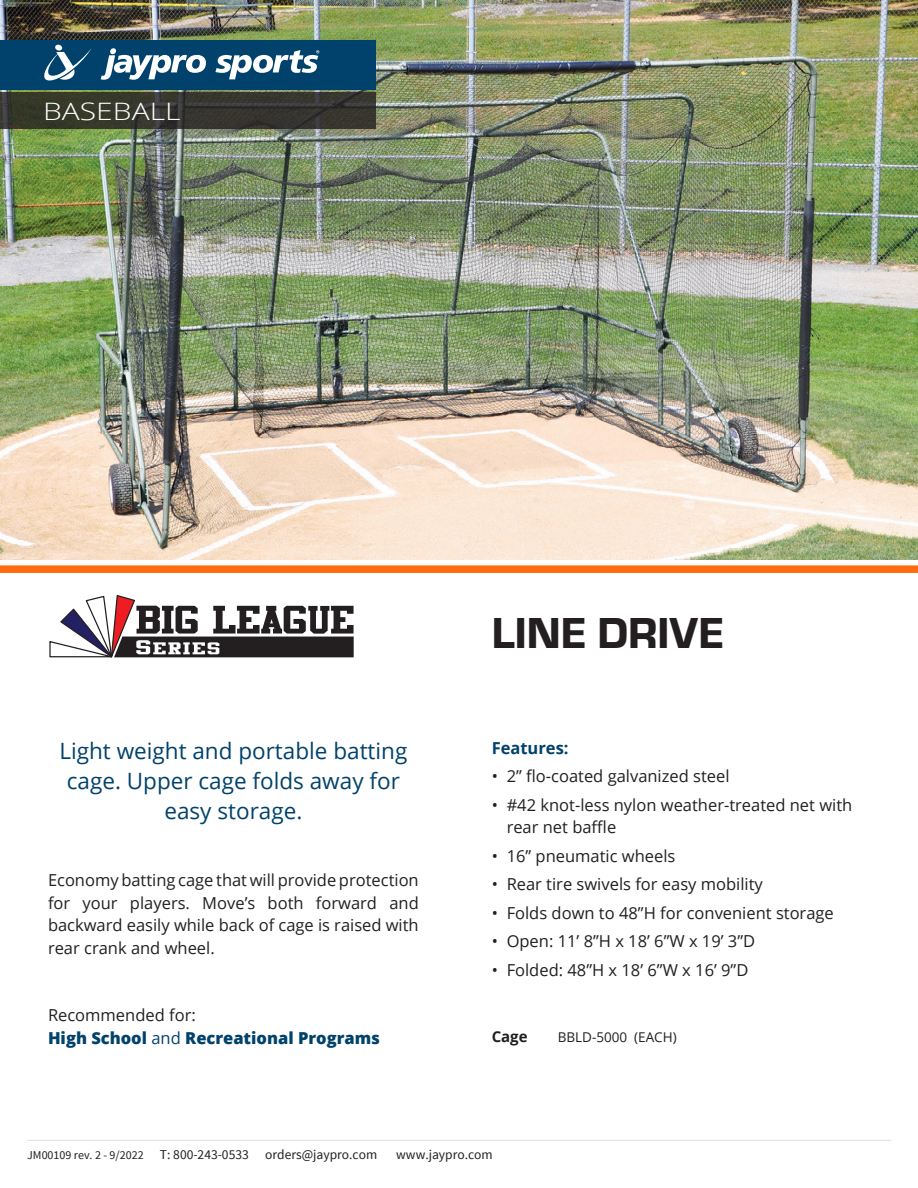
<style>
.page{position:relative;width:918px;height:1188px;background:#fff}
.page>*{position:absolute;margin:0;border:0;box-sizing:border-box;transform-origin:0 0}
.t1{font:45px "Eurostile Hea";color:#231f20}
.t2{font:300 24px "Open Sans";color:#fff;scale:1.25 1}
.t3{font:22.5px/30px "Open Sans";color:#00426b;text-align:center}
.t4{font:16.5px/22.5px "Open Sans";color:#231f20;text-align:justify}
.t5{font:800 16.5px "Open Sans";color:#00426b}
.t6{font:700 16.5px "Open Sans";color:#00426b}
.ITEM_name{font:700 15px "Open Sans";color:#231f20}
.t7{font:13.5px "Source Sans Pro";color:#231f20}
.ITEM_name-2{font:13.5px "Open Sans";color:#231f20}
.s1{font-weight:400}
.s2{font-size:12px}
</style>
<div class="page">
<img style="left:0;top:0;width:918px;height:559px">
<div style="left:0;top:40px;width:376px;height:50px;background:#00426b"></div>
<svg style="left:44px;top:45px;width:47px;height:36px"></svg>
<svg style="left:101px;top:48px;width:105px;height:32px"></svg>
<svg style="left:215px;top:50px;width:104px;height:29px"></svg>
<svg style="left:0;top:93px;width:376px;height:36px;background:#36362e"></svg>
<div style="left:0;top:565px;width:918px;height:8px;background:#ff6b0d"></div>
<hr style="left:27px;top:1140px;width:864px;height:1px;background:#54575a">
<svg style="left:49px;top:595px;width:305px;height:62px"></svg>
<p class="t2" style="left:43px;top:95px;width:111px">BASEBALL</p>
<p class="t3" style="left:59px;top:735px;width:350px">Light weight and portable batting cage. Upper cage folds away for easy storage.</p>
<p class="t4" style="left:48px;top:868px;width:372px">Economy batting cage that will provide protection for your players. Move’s both forward and backward easily while back of cage is raised with rear crank and wheel.</p>
<p class="t4" style="left:48px;top:1003px;width:149px">Recommended for:</p>
<p class="t5" style="left:48px;top:1025px;width:334px">High School <span class="s1">and</span> Recreational Programs</p>
<p class="t1" style="left:492px;top:602px;width:234px">LINE DRIVE</p>
<p class="t6" style="left:492px;top:736px;width:78px">Features:</p>
<p class="t4" style="left:492px;top:765px;width:239px">• 2” flo-coated galvanized steel</p>
<p class="t4" style="left:492px;top:793px;width:362px">• #42 knot-less nylon weather-treated net with</p>
<p class="t4" style="left:507px;top:816px;width:111px">rear net baffle</p>
<p class="t4" style="left:492px;top:844px;width:185px">• 16” pneumatic wheels</p>
<p class="t4" style="left:492px;top:873px;width:273px">• Rear tire swivels for easy mobility</p>
<p class="t4" style="left:492px;top:901px;width:344px">• Folds down to 48”H for convenient storage</p>
<p class="t4" style="left:492px;top:930px;width:265px">• Open: 11’ 8”H x 18’ 6”W x 19’ 3”D</p>
<p class="t4" style="left:492px;top:958px;width:258px">• Folded: 48”H x 18’ 6”W x 16’ 9”D</p>
<p class="ITEM_name" style="left:492px;top:1026px;width:37px">Cage</p>
<p class="ITEM_name-2" style="left:558px;top:1028px;width:121px">BBLD-5000 (EACH)</p>
<p class="t7" style="left:27px;top:1146px;width:351px"><span class="s2">JM00109 rev. 2 - 9/2022</span> T: 800-243-0533 orders@jaypro.com</p>
<p class="t7" style="left:396px;top:1146px;width:98px">www.jaypro.com</p>
</div>
